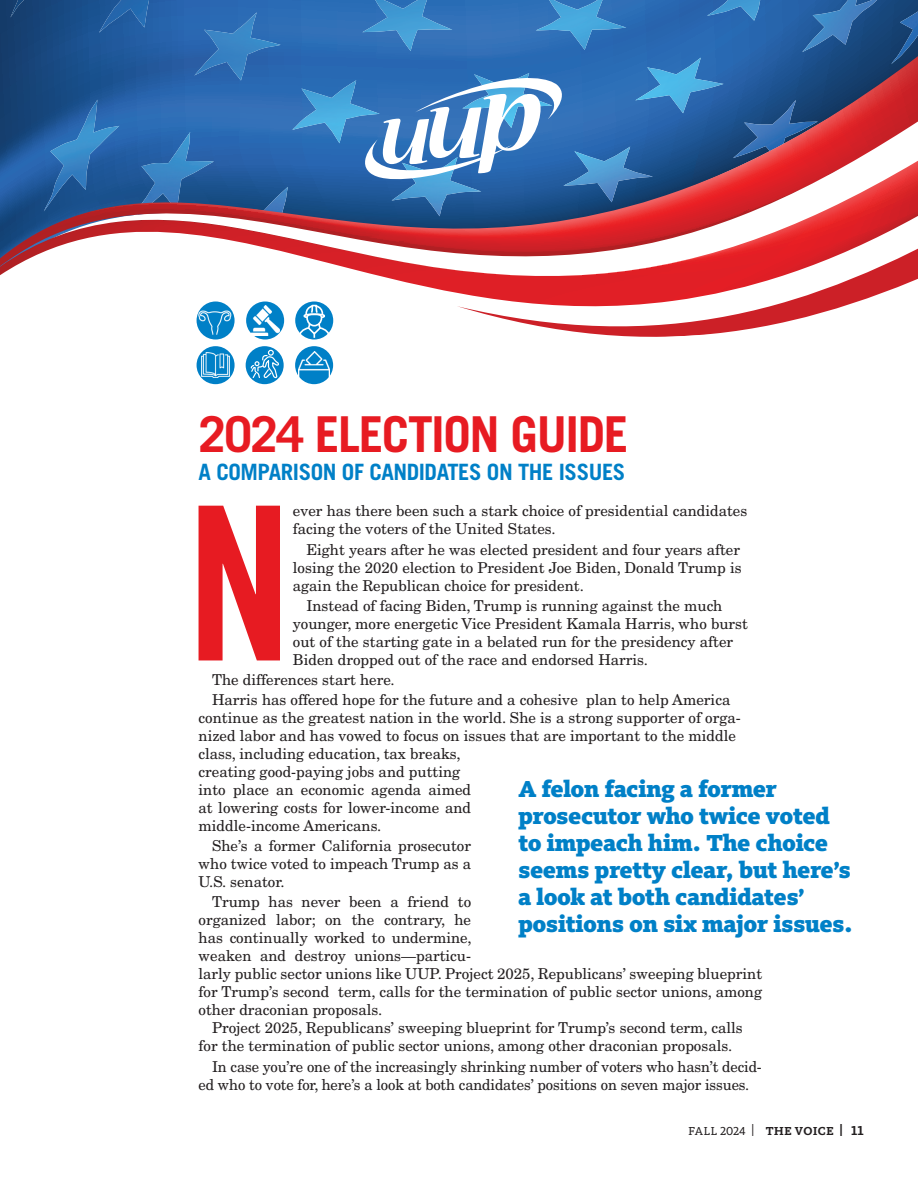
<style>
.page{position:relative;width:918px;height:1188px;background:#fff}
.page>*{position:absolute;margin:0;border:0;box-sizing:border-box;transform-origin:0 0}
.t1{font:214.5px "Trade Gothic LT Std Bd Cn 20";color:#e71b22}
.t2{font:700 49.5px "Trade Gothic LT Std";letter-spacing:-.03em;color:#e71b22}
.t3{font:900 24px/27px "Kievit Slab OT";color:#0080c7}
.t4{font:700 22.5px "Trade Gothic LT Std";letter-spacing:-.02em;color:#0080c7}
.t5{font:15px/18px "New Century Schlbk LT Std";color:#231f20}
.t6{font:12px "Kievit Slab OT";color:#231f20}
.s1{font-weight:700}
.s2{font-weight:700;font-size:13.5px}
</style>
<div class="page">
<svg style="left:0;top:0;width:877px;height:56px;background:#2762a7"></svg>
<img style="left:891px;top:11px;width:27px;height:45px">
<img style="left:802px;top:0;width:75px;height:52px">
<img style="left:707px;top:0;width:53px;height:21px">
<img style="left:536px;top:0;width:90px;height:50px">
<img style="left:362px;top:0;width:90px;height:51px">
<img style="left:194px;top:12px;width:87px;height:44px">
<img style="left:99px;top:0;width:50px;height:33px">
<img style="left:10px;top:0;width:14px;height:18px">
<svg style="left:0;top:56px;width:918px;height:105px;background:#3b629e"></svg>
<svg style="left:0;top:161px;width:918px;height:156px"></svg>
<svg style="left:457px;top:219px;width:461px;height:118px"></svg>
<svg style="left:365px;top:78px;width:197px;height:101px"></svg>
<div style="left:246px;top:302px;width:38px;height:38px;background:#0080c7;border-radius:50%"></div>
<img style="left:250px;top:305px;width:30px;height:31px">
<svg style="left:197px;top:301px;width:38px;height:39px"></svg>
<img style="left:199px;top:310px;width:33px;height:25px">
<svg style="left:197px;top:346px;width:38px;height:38px"></svg>
<img style="left:202px;top:352px;width:27px;height:25px">
<svg style="left:295px;top:301px;width:38px;height:39px"></svg>
<svg style="left:298px;top:304px;width:33px;height:33px"></svg>
<div style="left:246px;top:346px;width:38px;height:38px;background:#0080c7;border-radius:50%"></div>
<svg style="left:250px;top:350px;width:30px;height:29px"></svg>
<div style="left:295px;top:346px;width:38px;height:38px;background:#0080c7;border-radius:50%"></div>
<img style="left:298px;top:352px;width:32px;height:26px">
<h2 class="t2" style="left:199px;top:404px;width:431px">2024 ELECTION GUIDE</h2>
<h3 class="t4" style="left:199px;top:458px;width:428px">A COMPARISON OF CANDIDATES ON THE ISSUES</h3>
<h1 class="t1" style="left:186px;top:454px;width:109px">N</h1>
<p class="t5" style="left:293px;top:502px;width:456px">ever has there been such a stark choice of presidential candidates facing the voters of the United States.</p>
<p class="t5" style="left:293px;top:540px;width:450px;text-align:justify;text-indent:14px">Eight years after he was elected president and four years after losing the 2020 election to President Joe Biden, Donald Trump is again the Republican choice for president.</p>
<p class="t5" style="left:293px;top:596px;width:457px;text-indent:14px">Instead of facing Biden, Trump is running against the much younger, more energetic Vice President Kamala Harris, who burst out of the starting gate in a belated run for the presidency after Biden dropped out of the race and endorsed Harris.</p>
<p class="t5" style="left:212px;top:670px;width:520px;line-height:20.1px">The differences start here.<br>Harris has offered hope for the future and a cohesive plan to help America</p>
<p class="t5" style="left:199px;top:709px;width:544px">continue as the greatest nation in the world. She is a strong supporter of orga&shy;nized labor and has vowed to focus on issues that are important to the middle class, including education, tax breaks,<br>creating good-paying jobs and putting<br>into place an economic agenda aimed<br>at lowering costs for lower-income and<br>middle-income Americans.</p>
<p class="t5" style="left:199px;top:837px;width:274px;text-align:justify;text-indent:14px">She’s a former California prosecutor who twice voted to impeach Trump as a U.S. senator.</p>
<p class="t5" style="left:199px;top:893px;width:565px;text-indent:14px">Trump has never been a friend to<br>organized labor; on the contrary, he<br>has continually worked to undermine,<br>weaken and destroy unions—particu-<br>larly public sector unions like UUP. Project 2025, Republicans’ sweeping blueprint for Trump’s second term, calls for the termination of public sector unions, among other draconian proposals.</p>
<p class="t5" style="left:199px;top:1019px;width:546px;text-indent:14px">Project 2025, Republicans’ sweeping blueprint for Trump’s second term, calls for the termination of public sector unions, among other draconian proposals.</p>
<p class="t5" style="left:199px;top:1057px;width:565px;text-indent:14px">In case you’re one of the increasingly shrinking number of voters who hasn’t decid&shy;ed who to vote for, here’s a look at both candidates’ positions on seven major issues.</p>
<h3 class="t3" style="left:518px;top:775px;width:336px">A felon facing a former prosecutor who twice voted to impeach him. The choice seems pretty clear, but here’s a look at both candidates’ positions on six major issues.</h3>
<p class="t6" style="left:689px;top:1124px;width:177px">FALL 2024 | <span class="s1">THE VOICE |</span> <span class="s2">11</span></p>
</div>
